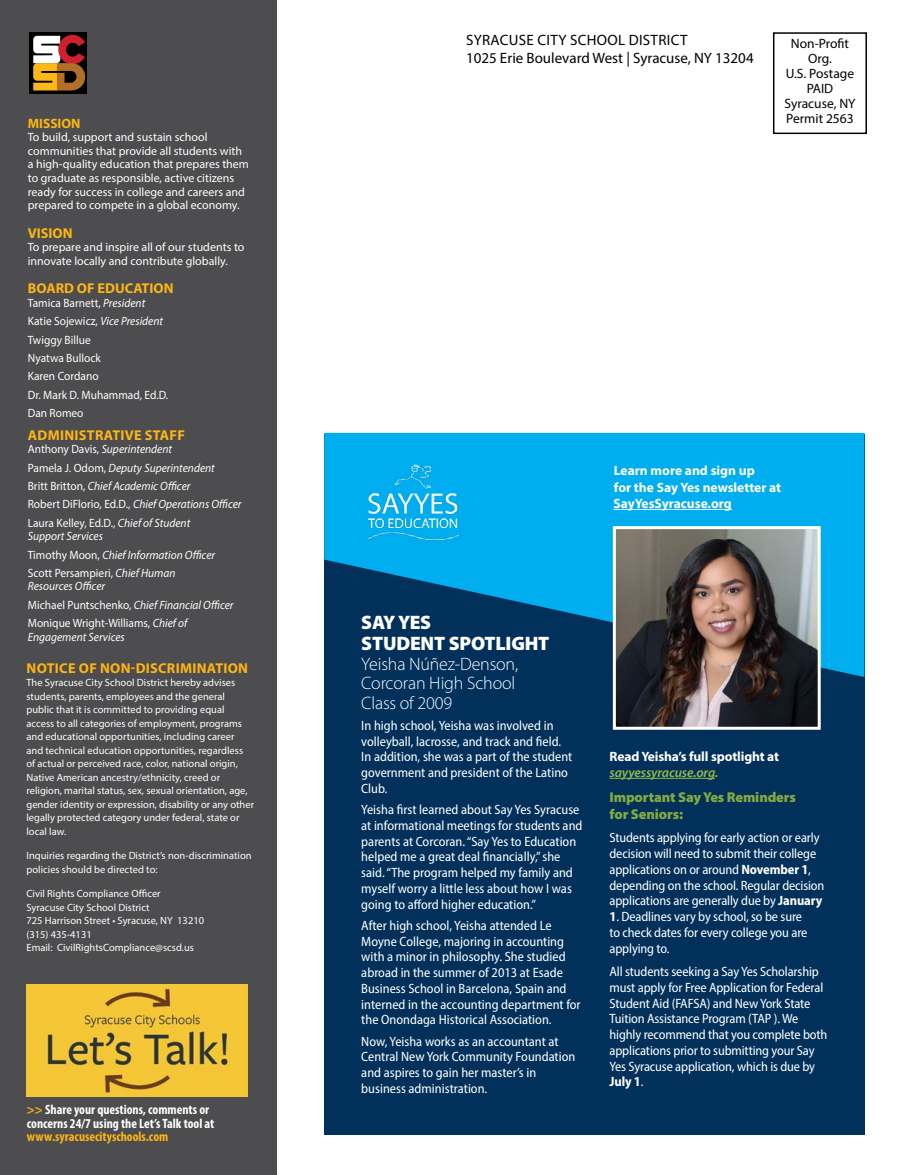
<style>
.page{position:relative;width:905px;height:1175px;background:#fff}
.page>*{position:absolute;margin:0;border:0;box-sizing:border-box;transform-origin:0 0}
.t1{font:900 19.5px/21px "Myriad Pro";letter-spacing:-.01em;color:#fff}
.t2{font:300 18px/19.5px "Myriad Pro";letter-spacing:-.01em;color:#fff}
.t3{font:15px/18px "Myriad Pro";color:#000}
.t4{font:700 14.25px "Myriad Pro";letter-spacing:.02em;color:#fcb515}
.t5{font:900 14.25px/17.2px "Myriad Pro";letter-spacing:-.01em;color:#82a941}
.t6{font:700 14.25px "Myriad Pro";color:#fcb515}
.t7{font:semi-condensed 13.5px/15.8px "Myriad Pro";letter-spacing:-.005em;color:#fff}
.t8{font:700 13.5px/16.5px "Myriad Pro";letter-spacing:-.005em;color:#fff}
.t9{font:700 condensed 13.5px/13.5px "Myriad Pro";color:#fff}
.t10{font:13.5px/15px "Myriad Pro";color:#000;text-align:center}
.t11{font:700 condensed 13.5px "Myriad Pro";color:#fcb515}
.t12{font:italic 600 13.5px "Myriad Pro";letter-spacing:-.01em;color:#94bb46}
.t13{font:700 13.5px "Myriad Pro";color:#fcb515}
.t14{font:italic 12px/18.3px "Myriad Pro";color:#fff;scale:.95 1}
.t15{font:12px/13.5px "Myriad Pro";color:#fff}
.t16{font:12px/18.3px "Myriad Pro";color:#fff;scale:.95 1}
.t17{font:10.5px/13.5px "Myriad Pro";color:#fff}
.s1{font-style:italic}
.s2{font-style:normal}
.s3{color:#fcb515}
.s4{font-weight:700}
</style>
<div class="page">
<div style="left:773px;top:32px;width:93px;height:102px;border:2px solid #000"></div>
<div style="left:0;top:0;width:276px;height:1174px;background:#4d4d4f"></div>
<div style="left:30px;top:32px;width:57px;height:62px;background:#000"></div>
<svg style="left:33px;top:35px;width:52px;height:56px"></svg>
<img style="left:27px;top:984px;width:220px;height:112px">
<div style="left:324px;top:433px;width:540px;height:701px;background:#01315b"></div>
<svg style="left:324px;top:433px;width:540px;height:244px;fill:#00adee"></svg>
<hr style="left:609px;top:778px;width:106px;height:1px;background:#94bb46">
<hr style="left:613px;top:509px;width:118px;height:1px;background:#fff">
<img style="left:361px;top:459px;width:106px;height:87px">
<img style="left:617px;top:530px;width:199px;height:195px">
<div style="left:613px;top:526px;width:207px;height:203px;border:3px solid #fff"></div>
<p class="t13" style="left:28px;top:115px;width:54px">MISSION</p>
<p class="t15" style="left:28px;top:130px;width:223px">To build, support and sustain school communities that provide all students with a high-quality education that prepares them to graduate as responsible, active citizens ready for success in college and careers and prepared to compete in a global economy.</p>
<p class="t4" style="left:28px;top:223px;width:46px">VISION</p>
<p class="t15" style="left:28px;top:240px;width:218px">To prepare and inspire all of our students to innovate locally and contribute globally.</p>
<p class="t6" style="left:28px;top:279px;width:147px">BOARD OF EDUCATION</p>
<p class="t16" style="left:28px;top:293px;width:149px">Tamica Barnett, <span class="s1">President<br></span>Katie Sojewicz, <span class="s1">Vice President<br></span>Twiggy Billue<br>Nyatwa Bullock<br>Karen Cordano<br>Dr. Mark D. Muhammad, Ed.D.<br>Dan Romeo</p>
<p class="t4" style="left:28px;top:425px;width:158px">ADMINISTRATIVE STAFF</p>
<p class="t14" style="left:28px;top:440px;width:226px"><span class="s2">Anthony Davis,</span> Superintendent<br><span class="s2">Pamela J. Odom,</span> Deputy Superintendent<br><span class="s2">Britt Britton,</span> Chief Academic Officer<br><span class="s2">Robert DiFlorio, Ed.D.,</span> Chief Operations Officer <span class="s2">Laura Kelley, Ed.D.,</span> Chief of Student</p>
<p class="t14" style="left:28px;top:527px;width:199px">Support Services<br><span class="s2">Timothy Moon,</span> Chief Information Officer<br><span class="s2">Scott Persampieri,</span> Chief Human</p>
<p class="t14" style="left:28px;top:577px;width:218px">Resources Officer<br><span class="s2">Michael Puntschenko,</span> Chief Financial Officer<br><span class="s2">Monique Wright-Williams,</span> Chief of</p>
<p class="t14" style="left:28px;top:627px;width:104px">Engagement Services</p>
<p class="t4" style="left:27px;top:658px;width:223px">NOTICE OF NON-DISCRIMINATION</p>
<p class="t17" style="left:26px;top:676px;width:229px">The Syracuse City School District hereby advises students, parents, employees and the general public that it is committed to providing equal access to all categories of employment, programs and educational opportunities, including career<br>and technical education opportunities, regardless of actual or perceived race, color, national origin, Native American ancestry/ethnicity, creed or religion, marital status, sex, sexual orientation, age, gender identity or expression, disability or any other legally protected category under federal, state or local law.</p>
<p class="t17" style="left:26px;top:848px;width:227px">Inquiries regarding the District’s non-discrimination policies should be directed to:</p>
<p class="t17" style="left:26px;top:886px;width:179px">Civil Rights Compliance Officer<br>Syracuse City School District<br>725 Harrison Street • Syracuse, NY 13210 (315) 435-4131<br>Email: CivilRightsCompliance@scsd.us</p>
<p class="t9" style="left:27px;top:1102px;width:189px"><span class="s3">&gt;&gt;</span> Share your questions, comments or concerns 24/7 using the Let’s Talk tool at</p>
<p class="t11" style="left:27px;top:1128px;width:143px">www.syracusecityschools.com</p>
<p class="t3" style="left:466px;top:30px;width:289px">SYRACUSE CITY SCHOOL DISTRICT<br>1025 Erie Boulevard West | Syracuse, NY 13204</p>
<p class="t10" style="left:784px;top:36px;width:72px">Non-Profit<br>Org.<br>U.S. Postage<br>PAID<br>Syracuse, NY<br>Permit 2563</p>
<p class="t8" style="left:613px;top:462px;width:169px">Learn more and sign up<br>for the Say Yes newsletter at<br>SayYesSyracuse.org</p>
<h1 class="t1" style="left:361px;top:611px;width:190px">SAY YES<br>STUDENT SPOTLIGHT</h1>
<h2 class="t2" style="left:361px;top:653px;width:158px">Yeisha Núñez-Denson,<br>Corcoran High School<br>Class of 2009</h2>
<p class="t7" style="left:361px;top:717px;width:213px">In high school, Yeisha was involved in volleyball, lacrosse, and track and field.<br>In addition, she was a part of the student government and president of the Latino Club.</p>
<p class="t7" style="left:361px;top:801px;width:223px">Yeisha first learned about Say Yes Syracuse at informational meetings for students and parents at Corcoran. “Say Yes to Education helped me a great deal financially,” she said. “The program helped my family and myself worry a little less about how I was going to afford higher education.”</p>
<p class="t7" style="left:361px;top:917px;width:221px">After high school, Yeisha attended Le Moyne College, majoring in accounting with a minor in philosophy. She studied abroad in the summer of 2013 at Esade Business School in Barcelona, Spain and interned in the accounting department for the Onondaga Historical Association.</p>
<p class="t7" style="left:361px;top:1032px;width:215px">Now, Yeisha works as an accountant at Central New York Community Foundation and aspires to gain her master’s in business administration.</p>
<p class="t8" style="left:609px;top:748px;width:171px">Read Yeisha’s full spotlight at</p>
<p class="t12" style="left:609px;top:764px;width:110px">sayyessyracuse.org.</p>
<p class="t5" style="left:609px;top:787px;width:188px">Important Say Yes Reminders for Seniors:</p>
<p class="t7" style="left:609px;top:829px;width:216px">Students applying for early action or early decision will need to submit their college applications on or around <span class="s4">November 1</span>, depending on the school. Regular decision applications are generally due by <span class="s4">January</span></p>
<p class="t7" style="left:609px;top:908px;width:199px"><span class="s4">1</span>. Deadlines vary by school, so be sure to check dates for every college you are applying to.</p>
<p class="t7" style="left:609px;top:963px;width:219px">All students seeking a Say Yes Scholarship must apply for Free Application for Federal Student Aid (FAFSA) and New York State Tuition Assistance Program (TAP ). We highly recommend that you complete both applications prior to submitting your Say Yes Syracuse application, which is due by <span class="s4">July 1</span>.</p>
</div>
